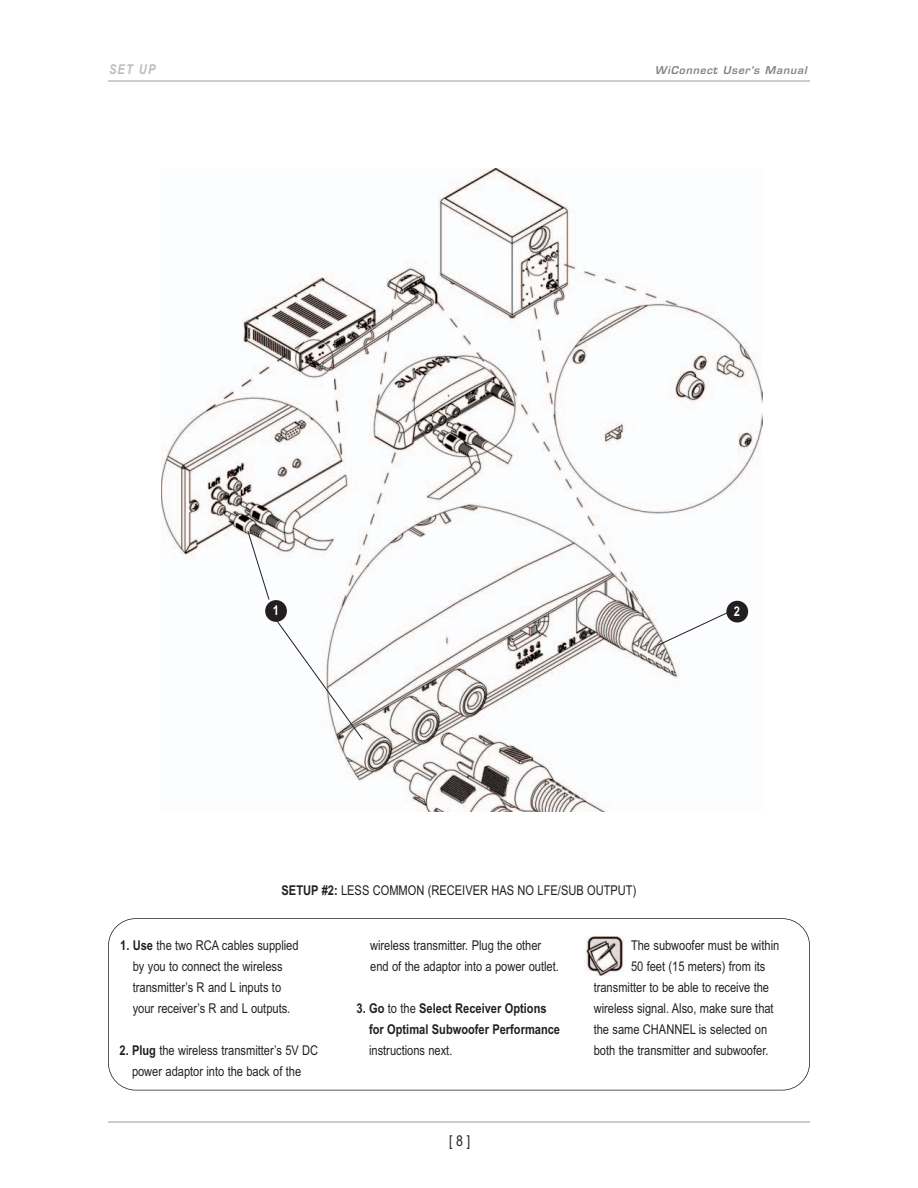
<style>
.page{position:relative;width:918px;height:1188px;background:#fff}
.page>*{position:absolute;margin:0;border:0;box-sizing:border-box;transform-origin:0 0}
.t1{font:15px "Arial Narrow";color:#231f20}
.t2{font:13.5px/21px "Arial Narrow";color:#231f20;text-align:center}
.t3{font:700 13.5px/21px "Arial Narrow";color:#231f20}
.t4{font:italic 700 13.5px "Arial Narrow";color:#bcbdc0}
.t5{font:700 13.5px "Arial Narrow";color:#fff}
.t6{font:italic 600 10.5px "Eurostile";letter-spacing:.07em;color:#808285}
.s1{font-weight:700}
.s2{font-weight:400}
</style>
<div class="page">
<hr style="left:108px;top:1121px;width:702px;height:2px;background:#bcbdc0">
<hr style="left:108px;top:80px;width:702px;height:2px;background:#bcbdc0">
<div style="left:108px;top:918px;width:702px;height:172px;border:2px solid #231f20;border-radius:28px"></div>
<img style="left:585px;top:936px;width:39px;height:39px">
<img style="left:162px;top:168px;width:600px;height:644px">
<div style="left:265px;top:600px;width:22px;height:22px;background:#231f20;border-radius:50%"></div>
<svg style="left:276px;top:620px;width:87px;height:120px"></svg>
<div style="left:726px;top:601px;width:22px;height:22px;background:#231f20;border-radius:50%"></div>
<svg style="left:657px;top:609px;width:78px;height:37px"></svg>
<svg style="left:248px;top:531px;width:21px;height:69px"></svg>
<p class="t4" style="left:109px;top:64px;width:48px">SET UP</p>
<p class="t6" style="left:655px;top:66px;width:153px">WiConnect User’s Manual</p>
<p class="t5" style="left:273px;top:603px;width:8px">1</p>
<p class="t5" style="left:734px;top:603px;width:8px">2</p>
<p class="t2" style="left:282px;top:881px;width:356px"><span class="s1">SETUP #2:</span> LESS COMMON (RECEIVER HAS NO LFE/SUB OUTPUT)</p>
<p class="t2" style="left:120px;top:936px;width:180px"><span class="s1">1. Use</span> the two RCA cables supplied by you to connect the wireless transmitter’s R and L inputs to<br>your receiver’s R and L outputs.</p>
<p class="t2" style="left:120px;top:1041px;width:200px"><span class="s1">2. Plug</span> the wireless transmitter’s 5V DC power adaptor into the back of the</p>
<p class="t2" style="left:370px;top:936px;width:190px;text-align:left">wireless transmitter. Plug the other end of the adaptor into a power outlet.</p>
<p class="t3" style="left:369px;top:998px;width:193px;text-indent:-12px">3. Go <span class="s2">to the</span> Select Receiver Options for Optimal Subwoofer Performance</p>
<p class="t2" style="left:369px;top:1041px;width:85px">instructions next.</p>
<p class="t1" style="left:449px;top:1136px;width:23px">[8]</p>
<p class="t2" style="left:631px;top:936px;width:150px">The subwoofer must be within</p>
<p class="t2" style="left:631px;top:957px;width:136px">50 feet (15 meters) from its</p>
<p class="t2" style="left:594px;top:978px;width:177px">transmitter to be able to receive the</p>
<p class="t2" style="left:594px;top:999px;width:181px">wireless signal. Also, make sure that</p>
<p class="t2" style="left:594px;top:1020px;width:175px">the same CHANNEL is selected on</p>
<p class="t2" style="left:594px;top:1041px;width:176px">both the transmitter and subwoofer.</p>
</div>
